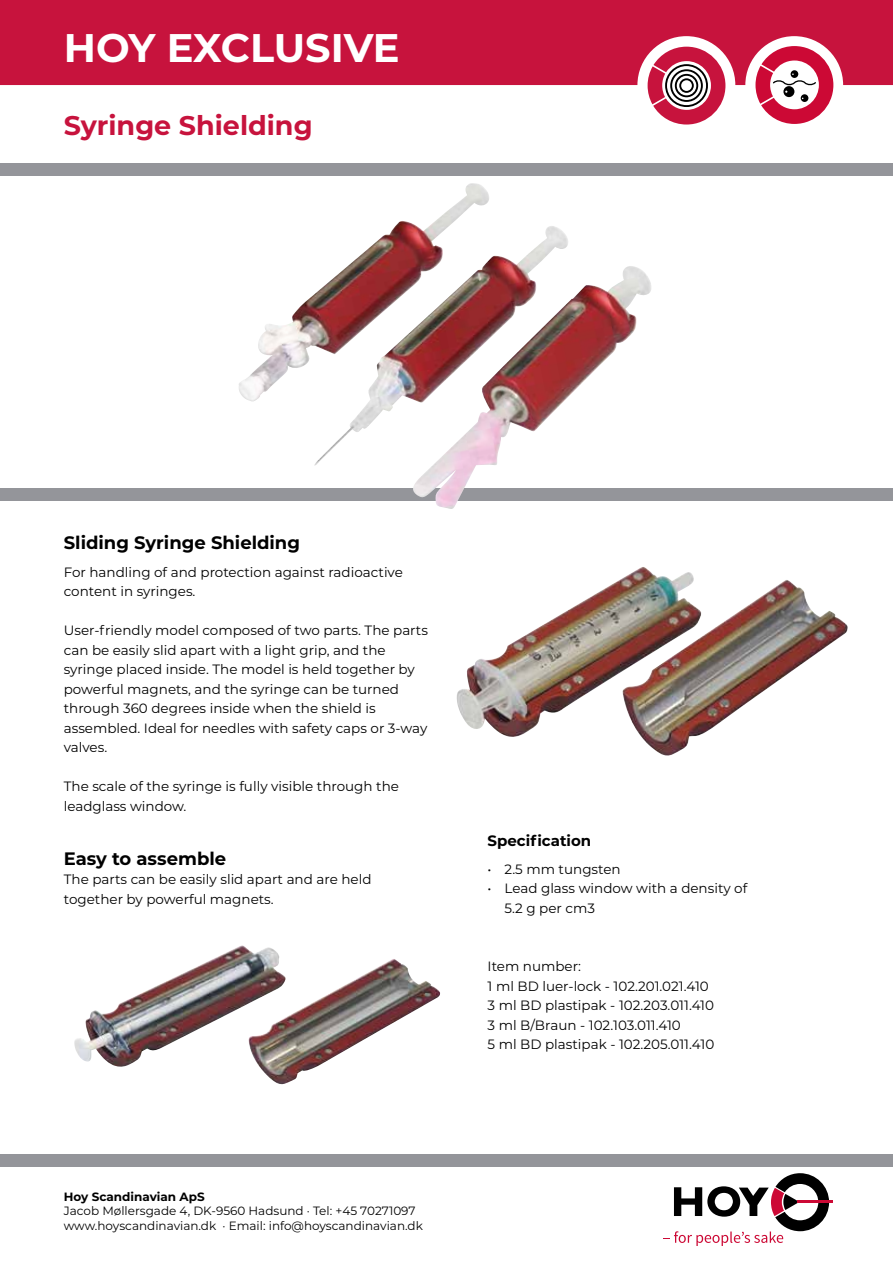
<style>
.page{position:relative;width:893px;height:1263px;background:#fff}
.page>*{position:absolute;margin:0;border:0;box-sizing:border-box;transform-origin:0 0}
.t1{font:700 39.9px "Montserrat";letter-spacing:-.005em;color:#fff}
.t2{font:700 27px "Montserrat";color:#c7133d}
.t3{font:700 18px "Montserrat";color:#000}
.t4{font:700 15px "Montserrat";color:#000}
.t5{font:13.5px/19.5px "Montserrat";color:#000}
.t6{font:12px/14.4px "Montserrat";color:#000}
.t7{font:700 12px "Montserrat";color:#000}
</style>
<div class="page">
<div style="left:0;top:0;width:893px;height:85px;background:#c7133d"></div>
<hr style="left:797px;top:1201px;width:36px;height:2px;background:#cc0935">
<svg style="left:663px;top:1173px;width:166px;height:73px"></svg>
<svg style="left:755px;top:46px;width:78px;height:78px"></svg>
<svg style="left:648px;top:47px;width:77px;height:78px"></svg>
<div style="left:0;top:163px;width:893px;height:12px;background:#94959a"></div>
<div style="left:0;top:489px;width:893px;height:12px;background:#94959a"></div>
<div style="left:0;top:1155px;width:893px;height:12px;background:#94959a"></div>
<img style="left:237px;top:183px;width:387px;height:326px">
<img style="left:456px;top:567px;width:392px;height:189px">
<img style="left:74px;top:945px;width:366px;height:140px">
<h1 class="t1" style="left:64px;top:19px;width:337px">HOY EXCLUSIVE</h1>
<h2 class="t2" style="left:64px;top:106px;width:250px">Syringe Shielding</h2>
<h3 class="t3" style="left:64px;top:529px;width:238px">Sliding Syringe Shielding</h3>
<p class="t5" style="left:64px;top:562px;width:341px">For handling of and protection against radioactive content in syringes.</p>
<p class="t5" style="left:64px;top:620px;width:366px">User-friendly model composed of two parts. The parts can be easily slid apart with a light grip, and the syringe placed inside. The model is held together by powerful magnets, and the syringe can be turned through 360 degrees inside when the shield is assembled. Ideal for needles with safety caps or 3-way valves.</p>
<p class="t5" style="left:64px;top:776px;width:337px">The scale of the syringe is fully visible through the leadglass window.</p>
<h3 class="t3" style="left:64px;top:845px;width:164px">Easy to assemble</h3>
<p class="t5" style="left:64px;top:869px;width:309px">The parts can be easily slid apart and are held together by powerful magnets.</p>
<p class="t7" style="left:64px;top:1188px;width:142px">Hoy Scandinavian ApS</p>
<p class="t6" style="left:64px;top:1203px;width:361px">Jacob Møllersgade 4, DK-9560 Hadsund · Tel: +45 70271097 www.hoyscandinavian.dk · Email: info@hoyscandinavian.dk</p>
<p class="t4" style="left:488px;top:830px;width:105px">Specification</p>
<p class="t5" style="left:488px;top:859px;width:135px">• 2.5 mm tungsten</p>
<p class="t5" style="left:505px;top:878px;width:244px;text-indent:-17px">• Lead glass window with a density of<br>5.2 g per cm3</p>
<p class="t5" style="left:488px;top:956px;width:228px">Item number:<br>1 ml BD luer-lock - 102.201.021.410<br>3 ml BD plastipak - 102.203.011.410<br>3 ml B/Braun - 102.103.011.410<br>5 ml BD plastipak - 102.205.011.410</p>
</div>
